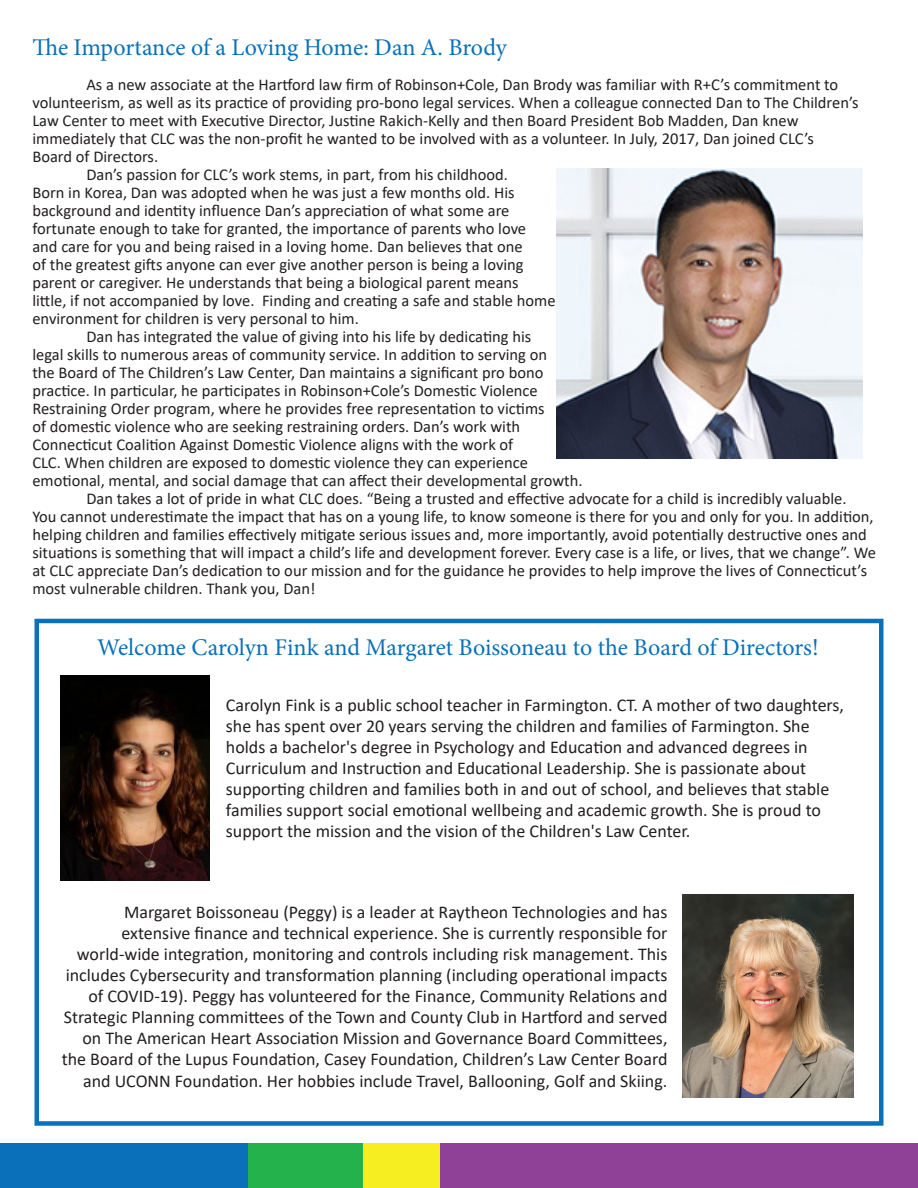
<style>
.page{position:relative;width:918px;height:1188px;background:#fff}
.page>*{position:absolute;margin:0;border:0;box-sizing:border-box;transform-origin:0 0}
.t1{font:24px "Minion Pro";letter-spacing:-.005em;color:#0970b9}
.t2{font:18px/21px "Calibri";color:#231f20}
.t3{font:16.5px/18px "Calibri";color:#231f20}
</style>
<div class="page">
<div style="left:440px;top:1144px;width:478px;height:44px;background:#8f4198"></div>
<div style="left:247px;top:1144px;width:116px;height:44px;background:#23b24b"></div>
<div style="left:363px;top:1144px;width:77px;height:44px;background:#f7ee22"></div>
<div style="left:0;top:1144px;width:247px;height:44px;background:#0970b9"></div>
<img style="left:556px;top:168px;width:306px;height:291px">
<div style="left:34px;top:619px;width:850px;height:507px;border:4px solid #0970b9"></div>
<img style="left:60px;top:675px;width:150px;height:206px">
<img style="left:683px;top:894px;width:171px;height:204px">
<p class="t1" style="left:32px;top:32px;width:476px">The Importance of a Loving Home: Dan A. Brody</p>
<p class="t3" style="left:32px;top:75px;width:828px;text-indent:54px">As a new associate at the Hartford law firm of Robinson+Cole, Dan Brody was familiar with R+C’s commitment to volunteerism, as well as its practice of providing pro-bono legal services. When a colleague connected Dan to The Children’s Law Center to meet with Executive Director, Justine Rakich-Kelly and then Board President Bob Madden, Dan knew immediately that CLC was the non-profit he wanted to be involved with as a volunteer. In July, 2017, Dan joined CLC’s</p>
<p class="t3" style="left:32px;top:147px;width:127px">Board of Directors.</p>
<p class="t3" style="left:32px;top:165px;width:525px;text-indent:54px">Dan’s passion for CLC’s work stems, in part, from his childhood.<br>Born in Korea, Dan was adopted when he was just a few months old. His background and identity influence Dan’s appreciation of what some are fortunate enough to take for granted, the importance of parents who love and care for you and being raised in a loving home. Dan believes that one<br>of the greatest gifts anyone can ever give another person is being a loving parent or caregiver. He understands that being a biological parent means little, if not accompanied by love. Finding and creating a safe and stable home environment for children is very personal to him.</p>
<p class="t3" style="left:32px;top:327px;width:552px;text-indent:54px">Dan has integrated the value of giving into his life by dedicating his<br>legal skills to numerous areas of community service. In addition to serving on<br>the Board of The Children’s Law Center, Dan maintains a significant pro bono practice. In particular, he participates in Robinson+Cole’s Domestic Violence Restraining Order program, where he provides free representation to victims<br>of domestic violence who are seeking restraining orders. Dan’s work with Connecticut Coalition Against Domestic Violence aligns with the work of<br>CLC. When children are exposed to domestic violence they can experience emotional, mental, and social damage that can affect their developmental growth.</p>
<p class="t3" style="left:32px;top:489px;width:845px;text-indent:54px">Dan takes a lot of pride in what CLC does. “Being a trusted and effective advocate for a child is incredibly valuable.<br>You cannot underestimate the impact that has on a young life, to know someone is there for you and only for you. In addition, helping children and families effectively mitigate serious issues and, more importantly, avoid potentially destructive ones and situations is something that will impact a child’s life and development forever. Every case is a life, or lives, that we change”. We at CLC appreciate Dan’s dedication to our mission and for the guidance he provides to help improve the lives of Connecticut’s most vulnerable children. Thank you, Dan!</p>
<p class="t1" style="left:97px;top:631px;width:723px">Welcome Carolyn Fink and Margaret Boissoneau to the Board of Directors!</p>
<p class="t2" style="left:226px;top:694px;width:620px">Carolyn Fink is a public school teacher in Farmington. CT. A mother of two daughters, she has spent over 20 years serving the children and families of Farmington. She holds a bachelor's degree in Psychology and Education and advanced degrees in Curriculum and Instruction and Educational Leadership. She is passionate about supporting children and families both in and out of school, and believes that stable families support social emotional wellbeing and academic growth. She is proud to support the mission and the vision of the Children's Law Center.</p>
<p class="t2" style="left:62px;top:901px;width:607px;text-align:right">Margaret Boissoneau (Peggy) is a leader at Raytheon Technologies and has extensive finance and technical experience. She is currently responsible for world-wide integration, monitoring and controls including risk management. This includes Cybersecurity and transformation planning (including operational impacts of COVID-19). Peggy has volunteered for the Finance, Community Relations and Strategic Planning committees of the Town and County Club in Hartford and served on The American Heart Association Mission and Governance Board Committees, the Board of the Lupus Foundation, Casey Foundation, Children’s Law Center Board and UCONN Foundation. Her hobbies include Travel, Ballooning, Golf and Skiing.</p>
</div>
